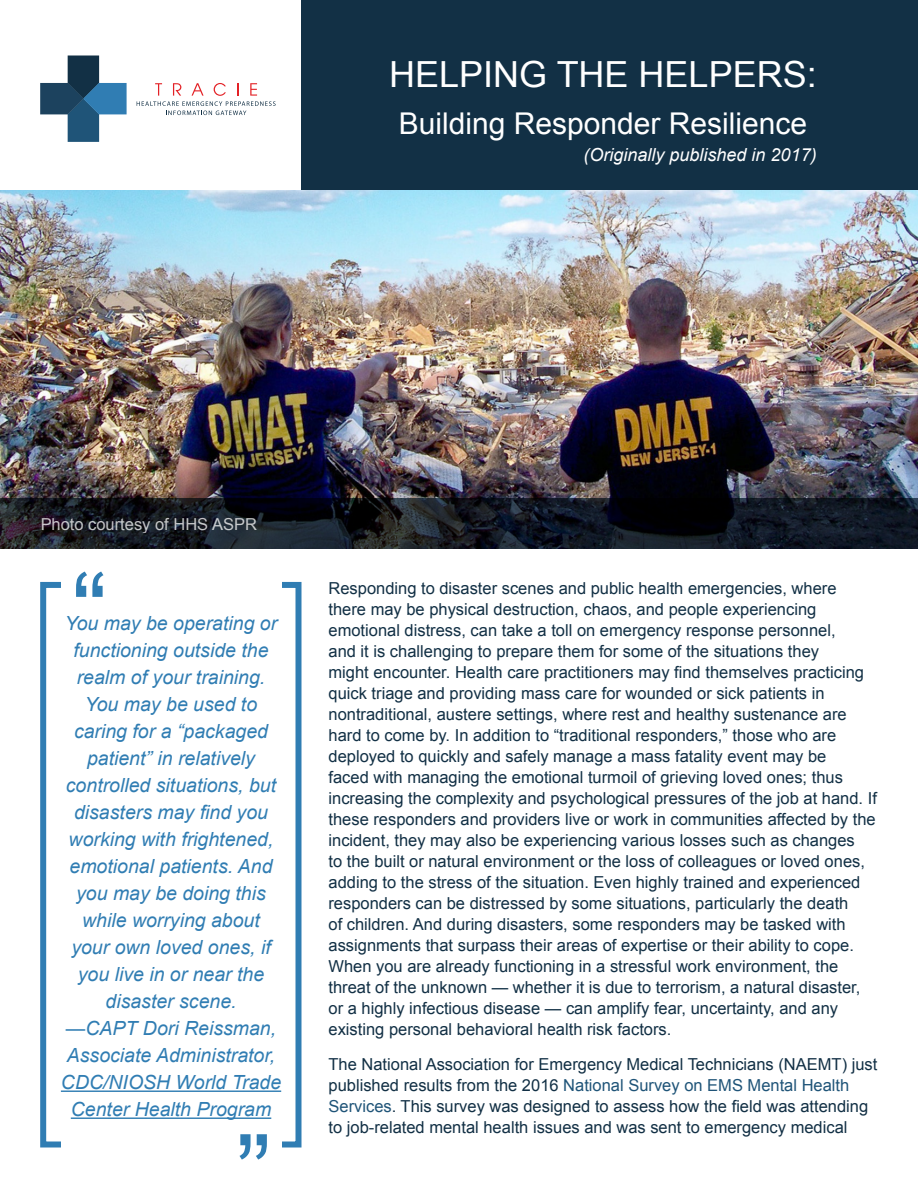
<style>
.page{position:relative;width:918px;height:1188px;background:#fff}
.page>*{position:absolute;margin:0;border:0;box-sizing:border-box;transform-origin:0 0}
.t1{font:108px "Arial";color:#307db3}
.t2{font:36px "Arial";color:#fff}
.t3{font:30px "Arial";color:#fff}
.t4{font:italic 19.5px/27px "Arial";color:#307db3;text-align:center}
.t5{font:italic 18px "Arial";color:#fff}
.t6{font:16.5px/21px "Arial";color:#123045}
.t7{font:16.5px "Arial";color:#fff}
.s1{color:#1f5478}
</style>
<div class="page">
<div style="left:301px;top:0;width:617px;height:408px;background:#123045"></div>
<svg style="left:137px;top:83px;width:139px;height:32px"></svg>
<svg style="left:40px;top:56px;width:87px;height:86px"></svg>
<img style="left:0;top:190px;width:918px;height:308px">
<svg style="left:0;top:498px;width:918px;height:51px;background:#131821"></svg>
<div style="left:40px;top:582px;width:262px;height:566px;border:6px solid #307db3"></div>
<div style="left:61px;top:568px;width:220px;height:593px;background:#fff"></div>
<hr style="left:61px;top:1091px;width:220px;height:1px;background:#307db3">
<hr style="left:71px;top:1118px;width:200px;height:1px;background:#307db3">
<p class="t2" style="left:389px;top:51px;width:429px">HELPING THE HELPERS:</p>
<p class="t3" style="left:399px;top:104px;width:410px">Building Responder Resilience</p>
<p class="t5" style="left:584px;top:143px;width:235px">(Originally published in 2017)</p>
<p class="t7" style="left:40px;top:513px;width:218px">Photo courtesy of HHS ASPR</p>
<h1 class="t1" style="left:72px;top:542px;width:37px">“</h1>
<p class="t4" style="left:65px;top:610px;width:214px">You may be operating or functioning outside the realm of your training.<br>You may be used to caring for a “packaged patient” in relatively controlled situations, but disasters may find you working with frightened, emotional patients. And you may be doing this while worrying about your own loved ones, if you live in or near the disaster scene.</p>
<p class="t4" style="left:61px;top:1015px;width:222px">—CAPT Dori Reissman,<br>Associate Administrator,<br>CDC/NIOSH World Trade<br>Center Health Program</p>
<h1 class="t1" style="left:271px;top:1190px;width:37px;rotate:-180deg">“</h1>
<p class="t6" style="left:328px;top:578px;width:550px">Responding to disaster scenes and public health emergencies, where there may be physical destruction, chaos, and people experiencing emotional distress, can take a toll on emergency response personnel,<br>and it is challenging to prepare them for some of the situations they<br>might encounter. Health care practitioners may find themselves practicing quick triage and providing mass care for wounded or sick patients in nontraditional, austere settings, where rest and healthy sustenance are hard to come by. In addition to “traditional responders,” those who are deployed to quickly and safely manage a mass fatality event may be<br>faced with managing the emotional turmoil of grieving loved ones; thus increasing the complexity and psychological pressures of the job at hand. If these responders and providers live or work in communities affected by the incident, they may also be experiencing various losses such as changes<br>to the built or natural environment or the loss of colleagues or loved ones, adding to the stress of the situation. Even highly trained and experienced responders can be distressed by some situations, particularly the death<br>of children. And during disasters, some responders may be tasked with assignments that surpass their areas of expertise or their ability to cope.<br>When you are already functioning in a stressful work environment, the threat of the unknown — whether it is due to terrorism, a natural disaster, or a highly infectious disease — can amplify fear, uncertainty, and any existing personal behavioral health risk factors.</p>
<p class="t6" style="left:328px;top:1053px;width:550px">The National Association for Emergency Medical Technicians (NAEMT) just published results from the 2016 <span class="s1">National Survey on EMS Mental Health</span></p>
<p class="t6" style="left:328px;top:1095px;width:541px"><span class="s1">Services</span>. This survey was designed to assess how the field was attending to job-related mental health issues and was sent to emergency medical</p>
</div>
